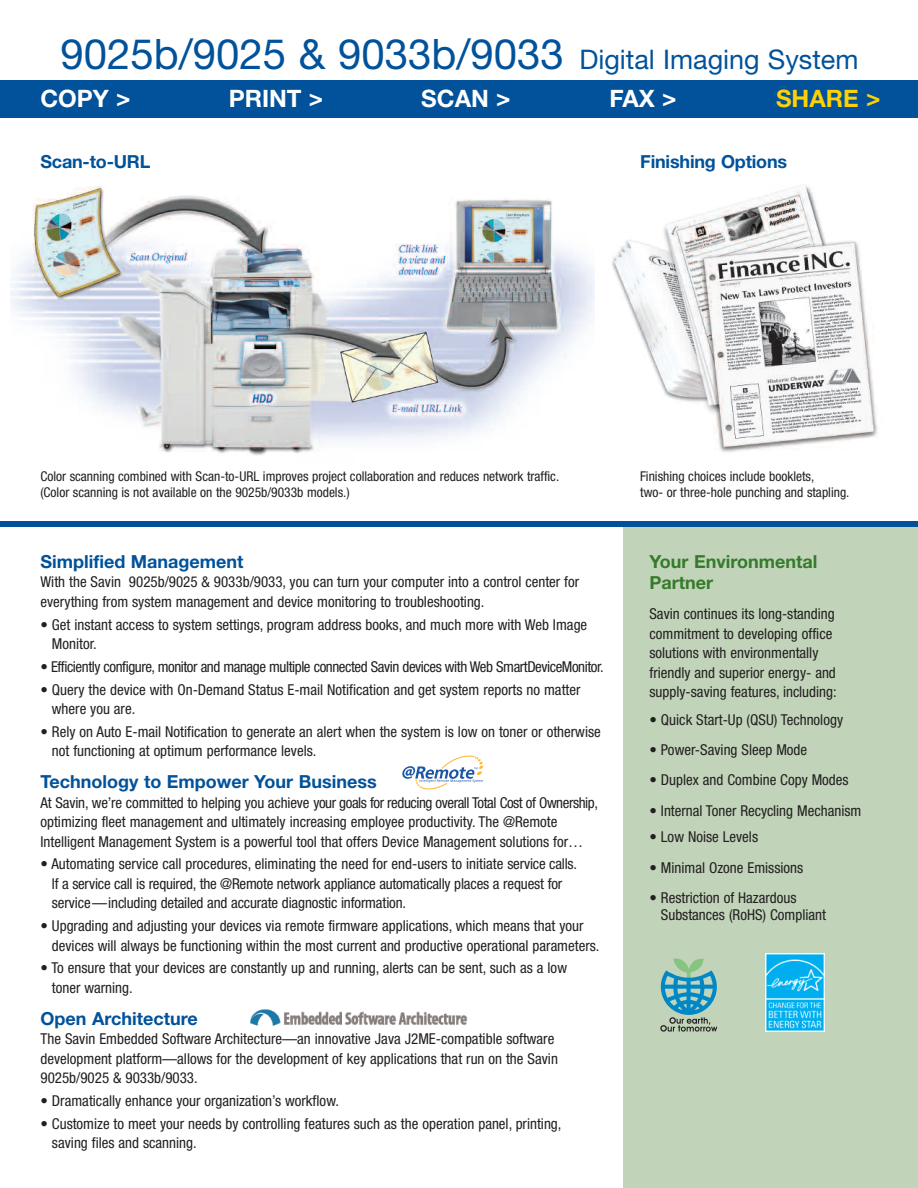
<style>
.page{position:relative;width:918px;height:1188px;background:#fff}
.page>*{position:absolute;margin:0;border:0;box-sizing:border-box;transform-origin:0 0}
.t1{font:42px "Helvetica Neue";color:#01529a}
.t2{font:700 24px "Helvetica Neue";color:#fff}
.t3{font:700 24px "Helvetica Neue";color:#fed105}
.t4{font:700 18px "Helvetica Neue";color:#01529a}
.t5{font:700 18px/21px "Helvetica Neue";color:#357b2b}
.t6{font:condensed 15px/19.5px "Helvetica Neue";color:#231f20}
.t7{font:condensed 15px "Helvetica Neue";letter-spacing:-.03em;color:#231f20}
.t8{font:condensed 13.5px/16.5px "Helvetica Neue";color:#231f20}
.s1{font-size:27px}
</style>
<div class="page">
<img style="left:612px;top:185px;width:266px;height:267px">
<div style="left:0;top:81px;width:918px;height:37px;background:#01529a"></div>
<div style="left:623px;top:526px;width:295px;height:662px;background:#c1d4b9"></div>
<div style="left:0;top:521px;width:918px;height:5px;background:#01529a"></div>
<svg style="left:660px;top:958px;width:57px;height:74px"></svg>
<img style="left:766px;top:954px;width:58px;height:78px">
<svg style="left:403px;top:756px;width:80px;height:34px"></svg>
<img style="left:250px;top:1009px;width:217px;height:17px">
<img style="left:10px;top:186px;width:584px;height:269px">
<h1 class="t1" style="left:60px;top:39px;width:800px">9025b/9025 &amp; 9033b/9033 <span class="s1">Digital Imaging System</span></h1>
<h2 class="t2" style="left:40px;top:90px;width:92px">COPY &gt;</h2>
<h2 class="t2" style="left:229px;top:90px;width:96px">PRINT &gt;</h2>
<h2 class="t2" style="left:421px;top:90px;width:91px">SCAN &gt;</h2>
<h2 class="t2" style="left:610px;top:90px;width:69px">FAX &gt;</h2>
<h2 class="t3" style="left:776px;top:90px;width:106px">SHARE &gt;</h2>
<p class="t4" style="left:40px;top:155px;width:112px">Scan-to-URL</p>
<p class="t4" style="left:640px;top:155px;width:148px">Finishing Options</p>
<p class="t8" style="left:40px;top:469px;width:520px">Color scanning combined with Scan-to-URL improves project collaboration and reduces network traffic. (Color scanning is not available on the 9025b/9033b models.)</p>
<p class="t4" style="left:40px;top:555px;width:205px">Simplified Management</p>
<p class="t6" style="left:40px;top:574px;width:540px">With the Savin 9025b/9025 &amp; 9033b/9033, you can turn your computer into a control center for everything from system management and device monitoring to troubleshooting.</p>
<p class="t6" style="left:52px;top:616px;width:537px;text-indent:-11px">• Get instant access to system settings, program address books, and much more with Web Image<br>Monitor.</p>
<p class="t7" style="left:41px;top:661px;width:565px">• Efficiently configure, monitor and manage multiple connected Savin devices with Web SmartDeviceMonitor.</p>
<p class="t6" style="left:52px;top:681px;width:530px;text-indent:-11px">• Query the device with On-Demand Status E-mail Notification and get system reports no matter where you are.</p>
<p class="t6" style="left:52px;top:723px;width:550px;text-indent:-11px">• Rely on Auto E-mail Notification to generate an alert when the system is low on toner or otherwise not functioning at optimum performance levels.</p>
<p class="t4" style="left:40px;top:775px;width:338px">Technology to Empower Your Business</p>
<p class="t6" style="left:40px;top:794px;width:559px">At Savin, we’re committed to helping you achieve your goals for reducing overall Total Cost of Ownership, optimizing fleet management and ultimately increasing employee productivity. The @Remote<br>Intelligent Management System is a powerful tool that offers Device Management solutions for…</p>
<p class="t6" style="left:52px;top:856px;width:527px;text-indent:-11px">• Automating service call procedures, eliminating the need for end-users to initiate service calls.<br>If a service call is required, the @Remote network appliance automatically places a request for service—including detailed and accurate diagnostic information.</p>
<p class="t6" style="left:52px;top:917px;width:549px;text-indent:-11px">• Upgrading and adjusting your devices via remote firmware applications, which means that your devices will always be functioning within the most current and productive operational parameters.</p>
<p class="t6" style="left:52px;top:960px;width:517px;text-indent:-11px">• To ensure that your devices are constantly up and running, alerts can be sent, such as a low toner warning.</p>
<p class="t4" style="left:40px;top:1012px;width:159px">Open Architecture</p>
<p class="t6" style="left:40px;top:1030px;width:519px">The Savin Embedded Software Architecture—an innovative Java J2ME-compatible software development platform—allows for the development of key applications that run on the Savin<br>9025b/9025 &amp; 9033b/9033.</p>
<p class="t6" style="left:40px;top:1092px;width:300px">• Dramatically enhance your organization’s workflow.</p>
<p class="t6" style="left:52px;top:1115px;width:511px;text-indent:-11px">• Customize to meet your needs by controlling features such as the operation panel, printing, saving files and scanning.</p>
<p class="t8" style="left:640px;top:469px;width:211px">Finishing choices include booklets,<br>two- or three-hole punching and stapling.</p>
<p class="t5" style="left:649px;top:553px;width:169px">Your Environmental<br>Partner</p>
<p class="t6" style="left:649px;top:605px;width:189px">Savin continues its long-standing commitment to developing office solutions with environmentally friendly and superior energy- and supply-saving features, including:</p>
<p class="t6" style="left:649px;top:712px;width:195px">• Quick Start-Up (QSU) Technology</p>
<p class="t6" style="left:649px;top:742px;width:159px">• Power-Saving Sleep Mode</p>
<p class="t6" style="left:649px;top:772px;width:201px">• Duplex and Combine Copy Modes</p>
<p class="t6" style="left:649px;top:802px;width:213px">• Internal Toner Recycling Mechanism</p>
<p class="t6" style="left:649px;top:829px;width:110px">• Low Noise Levels</p>
<p class="t6" style="left:649px;top:859px;width:155px">• Minimal Ozone Emissions</p>
<p class="t6" style="left:661px;top:890px;width:167px;line-height:17.9px;text-indent:-11px">• Restriction of Hazardous<br>Substances (RoHS) Compliant</p>
</div>
